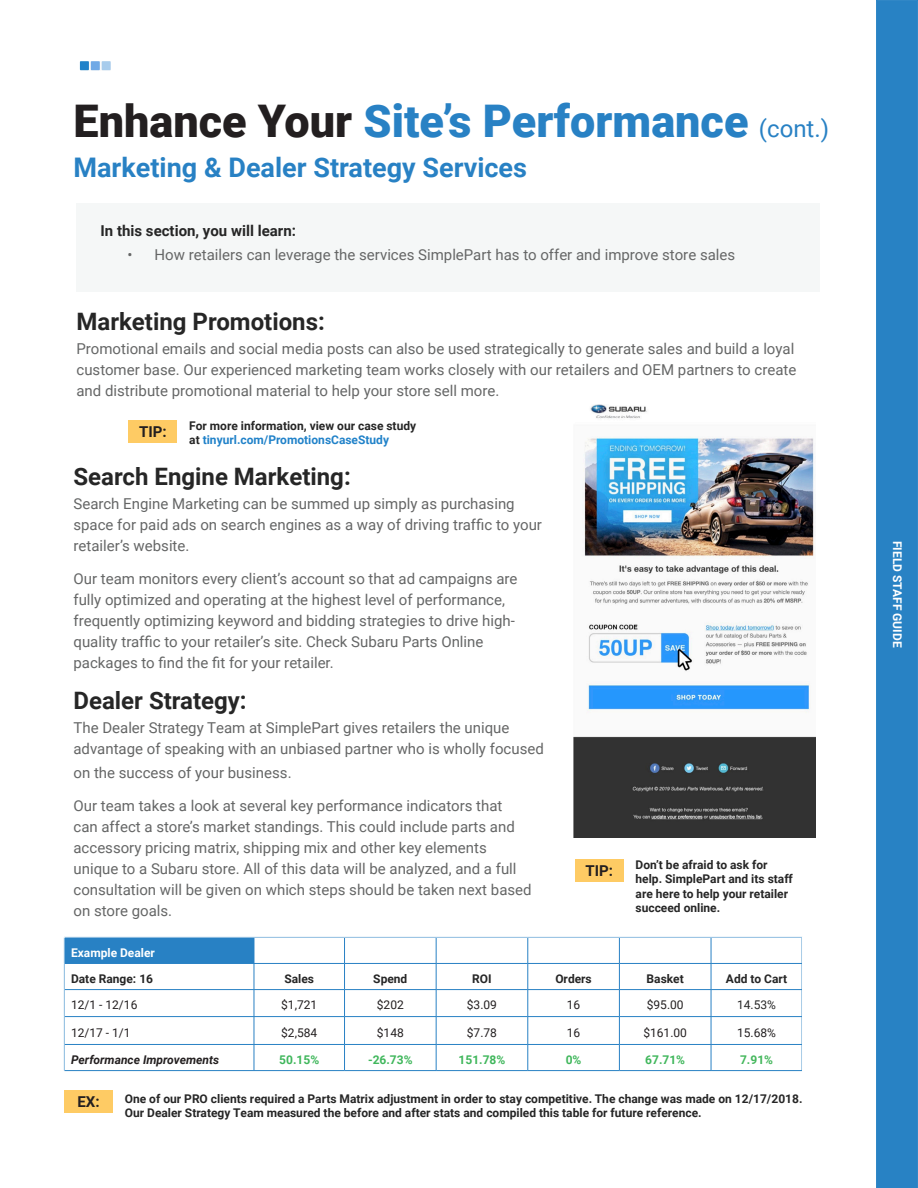
<style>
.page{position:relative;width:918px;height:1188px;background:#fff}
.page>*{position:absolute;margin:0;border:0;box-sizing:border-box;transform-origin:0 0}
.t1{font:900 45px "Roboto";color:#2881c4}
.t2{font:700 27px "Roboto";color:#2881c4}
.t3{font:700 24px "Roboto";color:#262626}
.t4{font:15px/21px "Roboto";color:#656666}
.t5{font:700 15px "Roboto";color:#262626}
.t6{font:700 15px "Roboto";color:#231f20}
.t7{font:700 12px/14.4px "Roboto";color:#262626}
.t8{font:12px "Roboto";color:#231f20}
.t9{font:700 12px "Roboto";color:#2182c9}
.t10{font:700 12px "Roboto";color:#fff}
.t11{font:700 12px "Roboto";color:#40b75c}
.t12{font:italic 700 12px "Roboto";color:#231f20}
.t13{font:12px "Roboto";color:#262626}
.t14{font:700 12px "Roboto";color:#44b75c}
.s1{color:#231f20}
.s2{font-weight:400;font-size:24px}
.s3{color:#262626}
</style>
<div class="page">
<svg style="left:876px;top:0;width:42px;height:1188px;background:#2982c4"></svg>
<svg style="left:80px;top:61px;width:31px;height:9px"></svg>
<div style="left:129px;top:420px;width:48px;height:23px;background:#fecb64"></div>
<div style="left:575px;top:859px;width:49px;height:23px;background:#fecb64"></div>
<div style="left:64px;top:937px;width:190px;height:26px;background:#2881c4"></div>
<svg style="left:66px;top:964px;width:735px;height:106px"></svg>
<hr style="left:64px;top:963px;width:190px;height:1px;background:#2881c4">
<hr style="left:254px;top:963px;width:91px;height:1px;background:#2881c4">
<hr style="left:345px;top:963px;width:91px;height:1px;background:#2881c4">
<hr style="left:436px;top:963px;width:92px;height:1px;background:#2881c4">
<hr style="left:528px;top:963px;width:91px;height:1px;background:#2881c4">
<hr style="left:619px;top:963px;width:92px;height:1px;background:#2881c4">
<hr style="left:711px;top:963px;width:91px;height:1px;background:#2881c4">
<hr style="left:64px;top:989px;width:190px;height:1px;background:#2881c4">
<hr style="left:254px;top:989px;width:91px;height:1px;background:#2881c4">
<hr style="left:345px;top:989px;width:91px;height:1px;background:#2881c4">
<hr style="left:436px;top:989px;width:92px;height:1px;background:#2881c4">
<hr style="left:528px;top:989px;width:91px;height:1px;background:#2881c4">
<hr style="left:619px;top:989px;width:92px;height:1px;background:#2881c4">
<hr style="left:711px;top:989px;width:91px;height:1px;background:#2881c4">
<hr style="left:64px;top:1016px;width:190px;height:1px;background:#2881c4">
<hr style="left:254px;top:1016px;width:91px;height:1px;background:#2881c4">
<hr style="left:345px;top:1016px;width:91px;height:1px;background:#2881c4">
<hr style="left:436px;top:1016px;width:92px;height:1px;background:#2881c4">
<hr style="left:528px;top:1016px;width:91px;height:1px;background:#2881c4">
<hr style="left:619px;top:1016px;width:92px;height:1px;background:#2881c4">
<hr style="left:711px;top:1016px;width:91px;height:1px;background:#2881c4">
<hr style="left:64px;top:1044px;width:190px;height:1px;background:#2881c4">
<hr style="left:254px;top:1044px;width:91px;height:1px;background:#2881c4">
<svg style="left:254px;top:939px;width:1px;height:131px"></svg>
<hr style="left:345px;top:1044px;width:91px;height:1px;background:#2881c4">
<svg style="left:344px;top:939px;width:1px;height:131px"></svg>
<hr style="left:436px;top:1044px;width:92px;height:1px;background:#2881c4">
<svg style="left:436px;top:939px;width:1px;height:131px"></svg>
<hr style="left:528px;top:1044px;width:91px;height:1px;background:#2881c4">
<svg style="left:528px;top:939px;width:1px;height:131px"></svg>
<hr style="left:619px;top:1044px;width:92px;height:1px;background:#2881c4">
<svg style="left:619px;top:939px;width:1px;height:131px"></svg>
<hr style="left:711px;top:1044px;width:91px;height:1px;background:#2881c4">
<svg style="left:711px;top:939px;width:1px;height:131px"></svg>
<hr style="left:64px;top:1070px;width:190px;height:1px;background:#2881c4">
<hr style="left:254px;top:1070px;width:91px;height:1px;background:#2881c4">
<hr style="left:345px;top:1070px;width:91px;height:1px;background:#2881c4">
<hr style="left:436px;top:1070px;width:92px;height:1px;background:#2881c4">
<hr style="left:528px;top:1070px;width:91px;height:1px;background:#2881c4">
<hr style="left:619px;top:1070px;width:92px;height:1px;background:#2881c4">
<hr style="left:711px;top:1070px;width:91px;height:1px;background:#2881c4">
<div style="left:64px;top:937px;width:739px;height:153px;border:1px solid #fff"></div>
<div style="left:76px;top:204px;width:744px;height:88px;background:#f5f7f7"></div>
<img style="left:573px;top:404px;width:242px;height:433px">
<div style="left:64px;top:1090px;width:49px;height:23px;background:#fecb64"></div>
<p class="t1" style="left:74px;top:89px;width:757px"><span class="s1">Enhance Your</span> Site’s Performance <span class="s2">(cont.)</span></p>
<p class="t2" style="left:74px;top:148px;width:455px">Marketing &amp; Dealer Strategy Services</p>
<p class="t5" style="left:101px;top:221px;width:197px">In this section, you will learn:</p>
<p class="t4" style="left:128px;top:244px;width:609px">• How retailers can leverage the services SimplePart has to offer and improve store sales</p>
<p class="t3" style="left:76px;top:305px;width:250px">Marketing Promotions:</p>
<p class="t4" style="left:76px;top:338px;width:721px">Promotional emails and social media posts can also be used strategically to generate sales and build a loyal customer base. Our experienced marketing team works closely with our retailers and OEM partners to create and distribute promotional material to help your store sell more.</p>
<p class="t6" style="left:139px;top:421px;width:29px">TIP:</p>
<p class="t7" style="left:189px;top:418px;width:228px">For more information, view our case study</p>
<p class="t9" style="left:189px;top:432px;width:201px"><span class="s3">at</span> tinyurl.com/PromotionsCaseStudy</p>
<p class="t3" style="left:74px;top:459px;width:279px">Search Engine Marketing:</p>
<p class="t4" style="left:74px;top:492px;width:470px">Search Engine Marketing can be summed up simply as purchasing space for paid ads on search engines as a way of driving traffic to your retailer’s website.</p>
<p class="t4" style="left:74px;top:567px;width:446px">Our team monitors every client’s account so that ad campaigns are fully optimized and operating at the highest level of performance, frequently optimizing keyword and bidding strategies to drive high&shy;quality traffic to your retailer’s site. Check Subaru Parts Online packages to find the fit for your retailer.</p>
<p class="t3" style="left:74px;top:684px;width:175px">Dealer Strategy:</p>
<p class="t4" style="left:74px;top:717px;width:472px">The Dealer Strategy Team at SimplePart gives retailers the unique advantage of speaking with an unbiased partner who is wholly focused</p>
<p class="t4" style="left:74px;top:762px;width:220px">on the success of your business.</p>
<p class="t4" style="left:74px;top:795px;width:460px">Our team takes a look at several key performance indicators that<br>can affect a store’s market standings. This could include parts and accessory pricing matrix, shipping mix and other key elements unique to a Subaru store. All of this data will be analyzed, and a full consultation will be given on which steps should be taken next based on store goals.</p>
<p class="t6" style="left:586px;top:860px;width:29px">TIP:</p>
<p class="t7" style="left:636px;top:857px;width:159px">Don’t be afraid to ask for help. SimplePart and its staff are here to help your retailer succeed online.</p>
<p class="t10" style="left:71px;top:944px;width:85px">Example Dealer</p>
<p class="t7" style="left:71px;top:971px;width:84px">Date Range: 16</p>
<p class="t7" style="left:284px;top:971px;width:31px">Sales</p>
<p class="t7" style="left:373px;top:971px;width:36px">Spend</p>
<p class="t7" style="left:472px;top:971px;width:21px">ROI</p>
<p class="t7" style="left:555px;top:971px;width:38px">Orders</p>
<p class="t7" style="left:647px;top:971px;width:39px">Basket</p>
<p class="t7" style="left:726px;top:971px;width:63px">Add to Cart</p>
<p class="t8" style="left:71px;top:997px;width:68px">12/1 - 12/16</p>
<p class="t8" style="left:281px;top:997px;width:38px">$1,721</p>
<p class="t8" style="left:377px;top:997px;width:28px">$202</p>
<p class="t8" style="left:467px;top:997px;width:32px">$3.09</p>
<p class="t8" style="left:567px;top:997px;width:15px">16</p>
<p class="t8" style="left:647px;top:997px;width:38px">$95.00</p>
<p class="t13" style="left:737px;top:997px;width:40px">14.53%</p>
<p class="t8" style="left:71px;top:1024px;width:61px">12/17 - 1/1</p>
<p class="t8" style="left:281px;top:1024px;width:38px">$2,584</p>
<p class="t8" style="left:377px;top:1024px;width:28px">$148</p>
<p class="t8" style="left:467px;top:1024px;width:32px">$7.78</p>
<p class="t8" style="left:567px;top:1024px;width:15px">16</p>
<p class="t8" style="left:643px;top:1024px;width:45px">$161.00</p>
<p class="t8" style="left:737px;top:1024px;width:40px">15.68%</p>
<p class="t12" style="left:71px;top:1051px;width:150px">Performance Improvements</p>
<p class="t11" style="left:279px;top:1051px;width:41px">50.15%</p>
<p class="t11" style="left:368px;top:1051px;width:46px">-26.73%</p>
<p class="t11" style="left:459px;top:1051px;width:48px">151.78%</p>
<p class="t11" style="left:566px;top:1051px;width:17px">0%</p>
<p class="t11" style="left:645px;top:1051px;width:41px">67.71%</p>
<p class="t14" style="left:740px;top:1051px;width:35px">7.91%</p>
<p class="t6" style="left:77px;top:1091px;width:24px">EX:</p>
<p class="t7" style="left:125px;top:1091px;width:679px">One of our PRO clients required a Parts Matrix adjustment in order to stay competitive. The change was made on 12/17/2018.<br>Our Dealer Strategy Team measured the before and after stats and compiled this table for future reference.</p>
<p class="t10" style="left:906px;top:541px;width:108px;rotate:90deg">FIELD STAFF GUIDE</p>
</div>
